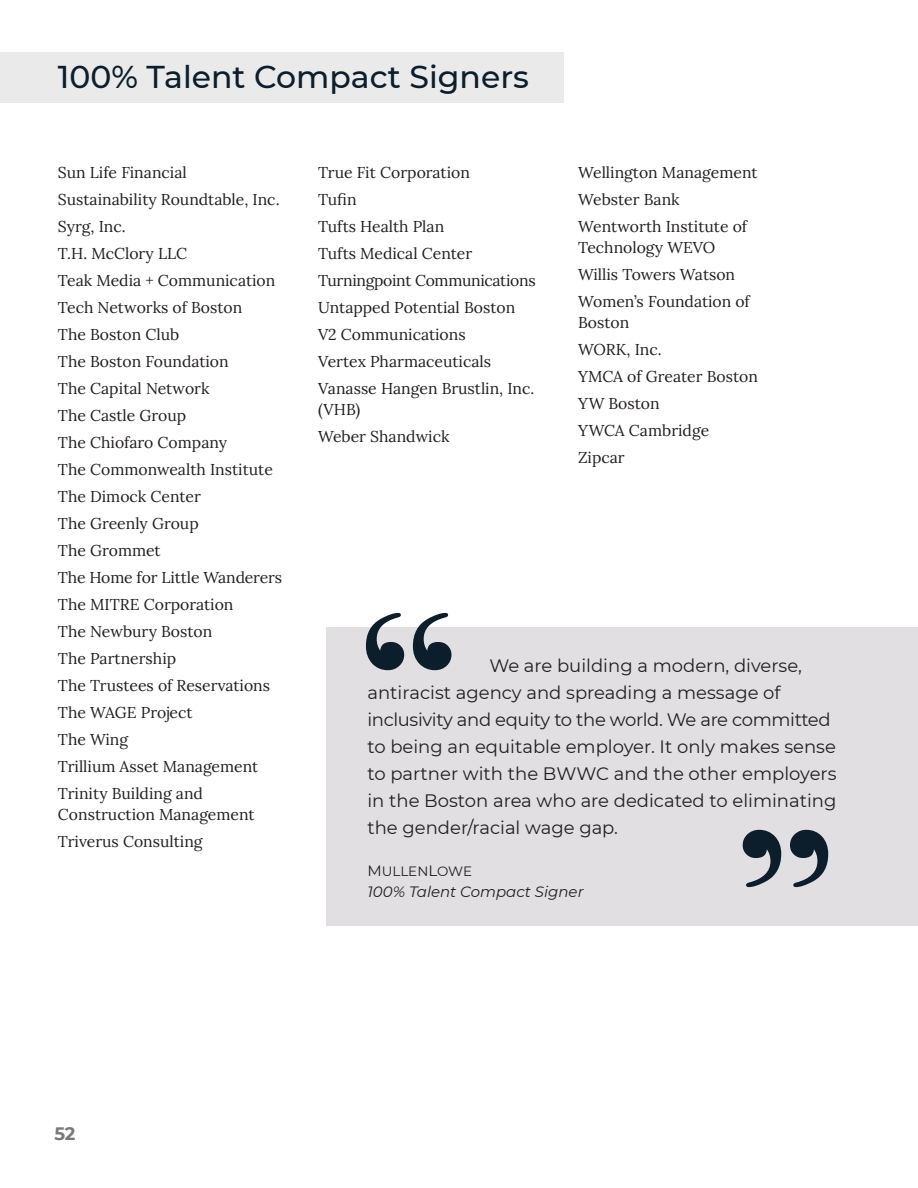
<style>
.page{position:relative;width:918px;height:1188px;background:#fff}
.page>*{position:absolute;margin:0;border:0;box-sizing:border-box;transform-origin:0 0}
.t1{font:256.95px "Bodoni Svty Two ITCTT";color:#0c1d2c}
.t2{font:500 31.5px "Montserrat";color:#0c1d2c}
.t3{font:18px/27px "Montserrat";color:#231f20}
.t4{font:700 18px "Montserrat";color:#77787c}
.t5{font:15.75px/27px "Lora";color:#231f20}
.t6{font:italic 15px "Montserrat";color:#231f20}
.t7{font:13.5px "Montserrat";color:#231f20}
.s1{font-size:15px}
</style>
<div class="page">
<div style="left:0;top:52px;width:564px;height:51px;background:#eaeaeb"></div>
<div style="left:326px;top:627px;width:592px;height:298px;background:#e1dfe1"></div>
<h2 class="t2" style="left:58px;top:55px;width:473px">100% Talent Compact Signers</h2>
<p class="t5" style="left:58px;top:158px;width:226px">Sun Life Financial<br>Sustainability Roundtable, Inc.<br>Syrg, Inc.<br>T.H. McClory LLC<br>Teak Media + Communication<br>Tech Networks of Boston<br>The Boston Club<br>The Boston Foundation<br>The Capital Network<br>The Castle Group<br>The Chiofaro Company<br>The Commonwealth Institute<br>The Dimock Center<br>The Greenly Group<br>The Grommet<br>The Home for Little Wanderers<br>The MITRE Corporation<br>The Newbury Boston<br>The Partnership<br>The Trustees of Reservations<br>The WAGE Project<br>The Wing<br>Trillium Asset Management<br>Trinity Building and</p>
<p class="t5" style="left:58px;top:800px;width:198px">Construction Management<br>Triverus Consulting</p>
<p class="t5" style="left:318px;top:158px;width:219px">True Fit Corporation<br>Tufin<br>Tufts Health Plan<br>Tufts Medical Center<br>Turningpoint Communications<br>Untapped Potential Boston<br>V2 Communications<br>Vertex Pharmaceuticals<br>Vanasse Hangen Brustlin, Inc.</p>
<p class="t5" style="left:318px;top:395px;width:133px">(VHB)<br>Weber Shandwick</p>
<p class="t5" style="left:578px;top:158px;width:181px">Wellington Management<br>Webster Bank<br>Wentworth Institute of</p>
<p class="t5" style="left:578px;top:233px;width:173px">Technology WEVO<br>Willis Towers Watson<br>Women’s Foundation of</p>
<p class="t5" style="left:578px;top:308px;width:181px">Boston<br>WORK, Inc.<br>YMCA of Greater Boston<br>YW Boston<br>YWCA Cambridge<br>Zipcar</p>
<h1 class="t1" style="left:351px;top:498px;width:116px">“</h1>
<p class="t3" style="left:367px;top:652px;width:471px;text-indent:122px">We are building a modern, diverse, antiracist agency and spreading a message of inclusivity and equity to the world. We are committed to being an equitable employer. It only makes sense to partner with the BWWC and the other employers in the Boston area who are dedicated to eliminating the gender/racial wage gap.</p>
<p class="t7" style="left:367px;top:862px;width:106px"><span class="s1">M</span>ULLEN<span class="s1">L</span>OWE</p>
<p class="t6" style="left:367px;top:881px;width:218px">100% Talent Compact Signer</p>
<h1 class="t1" style="left:843px;top:1002px;width:116px;rotate:-180deg">“</h1>
<p class="t4" style="left:54px;top:1121px;width:23px">52</p>
</div>
